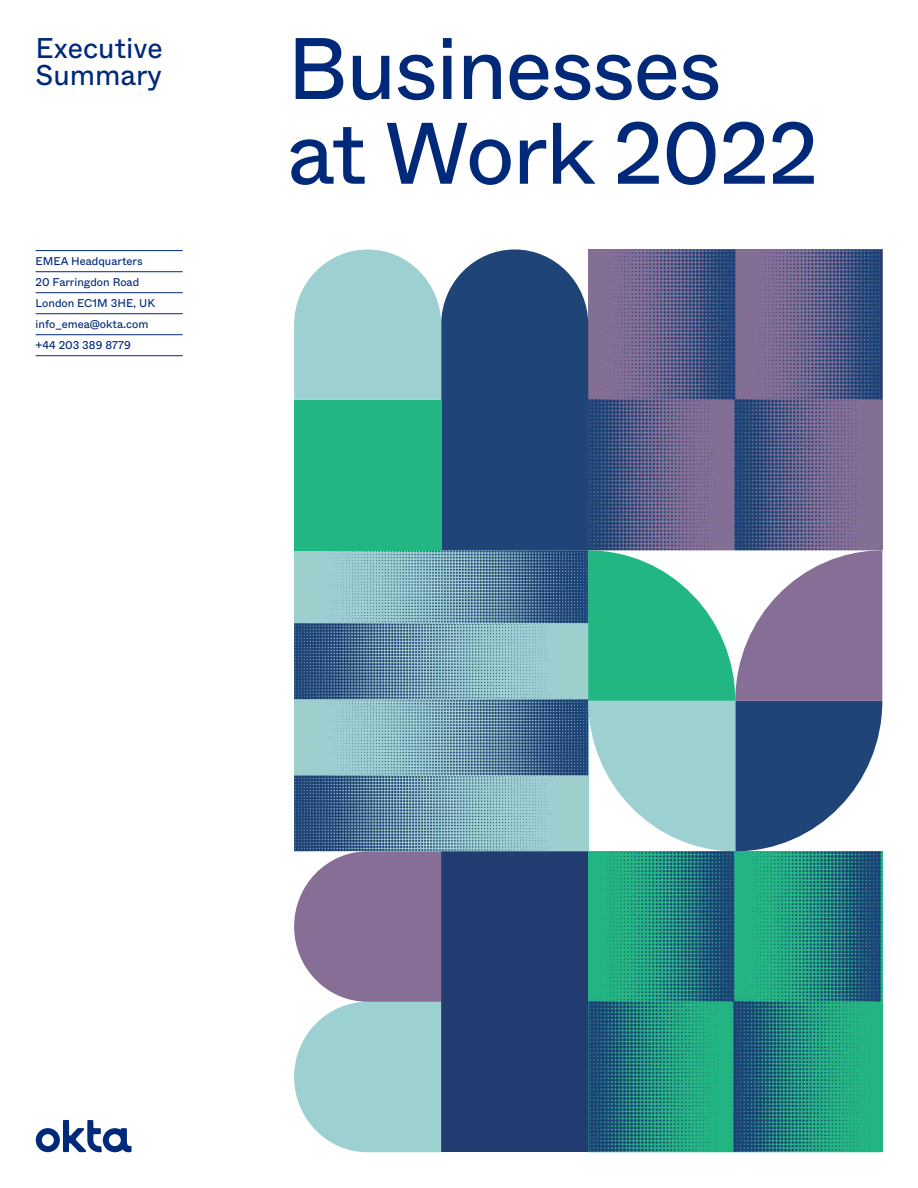
<style>
.page{position:relative;width:918px;height:1188px;background:#fff}
.page>*{position:absolute;margin:0;border:0;box-sizing:border-box;transform-origin:0 0}
.t1{font:87px/84.8px "ABC Whyte";letter-spacing:-.02em;color:#00297a}
.t2{font:28.5px/27px "ABC Whyte";color:#00297a}
.t3{font:11.25px/21px "ABC Whyte";color:#00297a}
</style>
<div class="page">
<svg style="left:36px;top:1120px;width:96px;height:32px"></svg>
<div style="left:441px;top:851px;width:147px;height:301px;background:#223c72"></div>
<img style="left:294px;top:550px;width:294px;height:301px">
<img style="left:441px;top:851px;width:147px;height:1px">
<img style="left:588px;top:249px;width:294px;height:301px">
<div style="left:441px;top:249px;width:147px;height:301px;background:#1e4478"></div>
<svg style="left:294px;top:249px;width:147px;height:151px;background:#a7d5d6"></svg>
<svg style="left:294px;top:851px;width:147px;height:301px;background:#9da9bb"></svg>
<div style="left:294px;top:400px;width:147px;height:150px;background:#22b682"></div>
<img style="left:588px;top:852px;width:293px;height:300px">
<svg style="left:588px;top:550px;width:294px;height:302px"></svg>
<hr style="left:36px;top:271px;width:147px;height:1px;background:#00297a">
<hr style="left:36px;top:250px;width:147px;height:1px;background:#00297a">
<hr style="left:36px;top:292px;width:147px;height:1px;background:#00297a">
<hr style="left:36px;top:313px;width:147px;height:1px;background:#00297a">
<hr style="left:36px;top:334px;width:147px;height:1px;background:#00297a">
<hr style="left:36px;top:355px;width:147px;height:1px;background:#00297a">
<h2 class="t2" style="left:36px;top:33px;width:129px">Executive<br>Summary</h2>
<p class="t3" style="left:36px;top:250px;width:121px">EMEA Headquarters<br>20 Farringdon Road<br>London EC1M 3HE, UK info_emea@okta.com +44 203 389 8779</p>
<h1 class="t1" style="left:287px;top:21px;width:533px">Businesses at Work 2022</h1>
</div>
